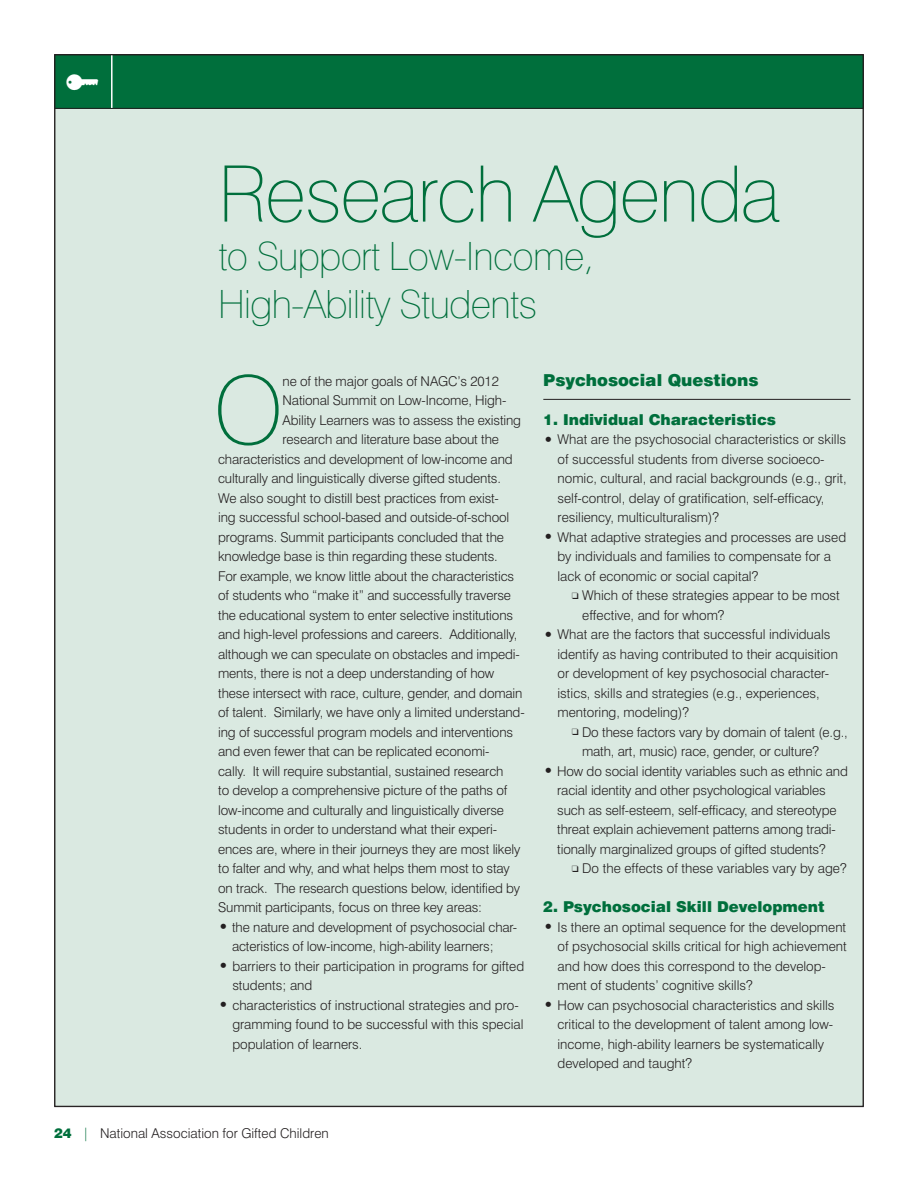
<style>
.page{position:relative;width:918px;height:1188px;background:#fff}
.page>*{position:absolute;margin:0;border:0;box-sizing:border-box;transform-origin:0 0}
.t1{font:100 94.8px "Swiss 721 BT";color:#006f3c}
.t2{font:100 78px "Swiss 721 BT";letter-spacing:-.02em;color:#006f3c}
.t3{font:100 39px/48px "Swiss 721 BT";letter-spacing:-.02em;color:#006f3c}
.t4{font:31.5px "Click Bits Icons 2";color:#fff}
.Subhead_2{font:900 16.5px "Swiss 721 BT";color:#006f3c}
.Subhead{font:900 15px "Swiss 721 BT";color:#006f3c}
.List_Paragraph{font:300 13.5px/19.5px "Swiss 721 BT";letter-spacing:-.01em;color:#231f20}
.s1{font-size:18px}
.s2{font-weight:900;color:#006f3c}
.s3{color:#006f3c}
</style>
<div class="page">
<div style="left:55px;top:55px;width:808px;height:1051px;background:#dae9e1"></div>
<div style="left:55px;top:55px;width:808px;height:53px;background:#006f3c"></div>
<div style="left:54px;top:54px;width:810px;height:55px;border:1px solid #231f20"></div>
<hr style="left:111px;top:55px;width:2px;height:53px;background:#fff">
<hr style="left:543px;top:399px;width:307px;height:1px;background:#231f20">
<h3 class="t4" style="left:65px;top:59px;width:36px">p</h3>
<p class="t2" style="left:218px;top:146px;width:564px">Research Agenda</p>
<p class="t3" style="left:218px;top:231px;width:377px">to Support Low-Income,<br>High-Ability Students</p>
<p class="t1" style="left:213px;top:353px;width:72px">O</p>
<p class="List_Paragraph" style="left:283px;top:371px;width:218px">ne of the major goals of NAGC’s 2012</p>
<p class="List_Paragraph" style="left:283px;top:390px;width:226px">National Summit on Low-Income, High-</p>
<p class="List_Paragraph" style="left:283px;top:410px;width:240px">Ability Learners was to assess the existing</p>
<p class="List_Paragraph" style="left:283px;top:429px;width:218px">research and literature base about the</p>
<p class="List_Paragraph" style="left:218px;top:449px;width:296px">characteristics and development of low-income and</p>
<p class="List_Paragraph" style="left:218px;top:468px;width:284px">culturally and linguistically diverse gifted students.</p>
<p class="List_Paragraph" style="left:218px;top:488px;width:282px">We also sought to distill best practices from exist-</p>
<p class="List_Paragraph" style="left:218px;top:507px;width:293px">ing successful school-based and outside-of-school</p>
<p class="List_Paragraph" style="left:218px;top:527px;width:287px">programs. Summit participants concluded that the</p>
<p class="List_Paragraph" style="left:218px;top:546px;width:281px">knowledge base is thin regarding these students.</p>
<p class="List_Paragraph" style="left:218px;top:566px;width:298px">For example, we know little about the characteristics</p>
<p class="List_Paragraph" style="left:218px;top:585px;width:294px">of students who “make it” and successfully traverse</p>
<p class="List_Paragraph" style="left:218px;top:605px;width:296px">the educational system to enter selective institutions</p>
<p class="List_Paragraph" style="left:218px;top:624px;width:301px">and high-level professions and careers. Additionally,</p>
<p class="List_Paragraph" style="left:218px;top:644px;width:303px">although we can speculate on obstacles and impedi-</p>
<p class="List_Paragraph" style="left:218px;top:663px;width:278px">ments, there is not a deep understanding of how</p>
<p class="List_Paragraph" style="left:218px;top:683px;width:306px">these intersect with race, culture, gender, and domain</p>
<p class="List_Paragraph" style="left:218px;top:702px;width:308px">of talent. Similarly, we have only a limited understand-</p>
<p class="List_Paragraph" style="left:218px;top:722px;width:296px">ing of successful program models and interventions</p>
<p class="List_Paragraph" style="left:218px;top:741px;width:273px">and even fewer that can be replicated economi-</p>
<p class="List_Paragraph" style="left:218px;top:761px;width:287px">cally. It will require substantial, sustained research</p>
<p class="List_Paragraph" style="left:218px;top:780px;width:291px">to develop a comprehensive picture of the paths of</p>
<p class="List_Paragraph" style="left:218px;top:800px;width:287px">low-income and culturally and linguistically diverse</p>
<p class="List_Paragraph" style="left:218px;top:819px;width:281px">students in order to understand what their experi-</p>
<p class="List_Paragraph" style="left:218px;top:839px;width:304px">ences are, where in their journeys they are most likely</p>
<p class="List_Paragraph" style="left:218px;top:858px;width:293px">to falter and why, and what helps them most to stay</p>
<p class="List_Paragraph" style="left:218px;top:878px;width:304px">on track. The research questions below, identified by</p>
<p class="List_Paragraph" style="left:218px;top:897px;width:266px">Summit participants, focus on three key areas:</p>
<p class="List_Paragraph" style="left:232px;top:917px;width:287px;text-indent:-14px"><span class="s1">•</span> the nature and development of psychosocial char&shy;acteristics of low-income, high-ability learners;</p>
<p class="List_Paragraph" style="left:232px;top:956px;width:293px;text-indent:-14px"><span class="s1">•</span> barriers to their participation in programs for gifted students; and</p>
<p class="List_Paragraph" style="left:232px;top:995px;width:293px;text-indent:-14px"><span class="s1">•</span> characteristics of instructional strategies and pro&shy;gramming found to be successful with this special population of learners.</p>
<p class="Subhead_2" style="left:543px;top:370px;width:217px">Psychosocial Questions</p>
<p class="Subhead" style="left:543px;top:410px;width:234px">1. Individual Characteristics</p>
<p class="List_Paragraph" style="left:558px;top:429px;width:291px;text-indent:-14px"><span class="s1">•</span> What are the psychosocial characteristics or skills of successful students from diverse socioeco&shy;nomic, cultural, and racial backgrounds (e.g., grit, self-control, delay of gratification, self-efficacy, resiliency, multiculturalism)?</p>
<p class="List_Paragraph" style="left:558px;top:527px;width:290px;text-indent:-14px"><span class="s1">•</span> What adaptive strategies and processes are used by individuals and families to compensate for a lack of economic or social capital?</p>
<p class="List_Paragraph" style="left:582px;top:585px;width:259px;text-indent:-10px">❑ Which of these strategies appear to be most effective, and for whom?</p>
<p class="List_Paragraph" style="left:558px;top:624px;width:282px;text-indent:-14px"><span class="s1">•</span> What are the factors that successful individuals identify as having contributed to their acquisition or development of key psychosocial character&shy;istics, skills and strategies (e.g., experiences, mentoring, modeling)?</p>
<p class="List_Paragraph" style="left:582px;top:722px;width:267px;text-indent:-10px">❑ Do these factors vary by domain of talent (e.g., math, art, music) race, gender, or culture?</p>
<p class="List_Paragraph" style="left:557px;top:761px;width:292px;text-indent:-14px"><span class="s1">•</span> How do social identity variables such as ethnic and racial identity and other psychological variables such as self-esteem, self-efficacy, and stereotype threat explain achievement patterns among tradi&shy;tionally marginalized groups of gifted students?</p>
<p class="List_Paragraph" style="left:572px;top:858px;width:276px">❑ Do the effects of these variables vary by age?</p>
<p class="Subhead" style="left:543px;top:898px;width:283px">2. Psychosocial Skill Development</p>
<p class="List_Paragraph" style="left:558px;top:917px;width:291px;text-indent:-14px"><span class="s1">•</span> Is there an optimal sequence for the development of psychosocial skills critical for high achievement and how does this correspond to the develop&shy;ment of students’ cognitive skills?</p>
<p class="List_Paragraph" style="left:558px;top:995px;width:279px;text-indent:-14px"><span class="s1">•</span> How can psychosocial characteristics and skills critical to the development of talent among low&shy;income, high-ability learners be systematically developed and taught?</p>
<p class="List_Paragraph" style="left:54px;top:1123px;width:276px"><span class="s2">24</span> <span class="s3">|</span> National Association for Gifted Children</p>
</div>
